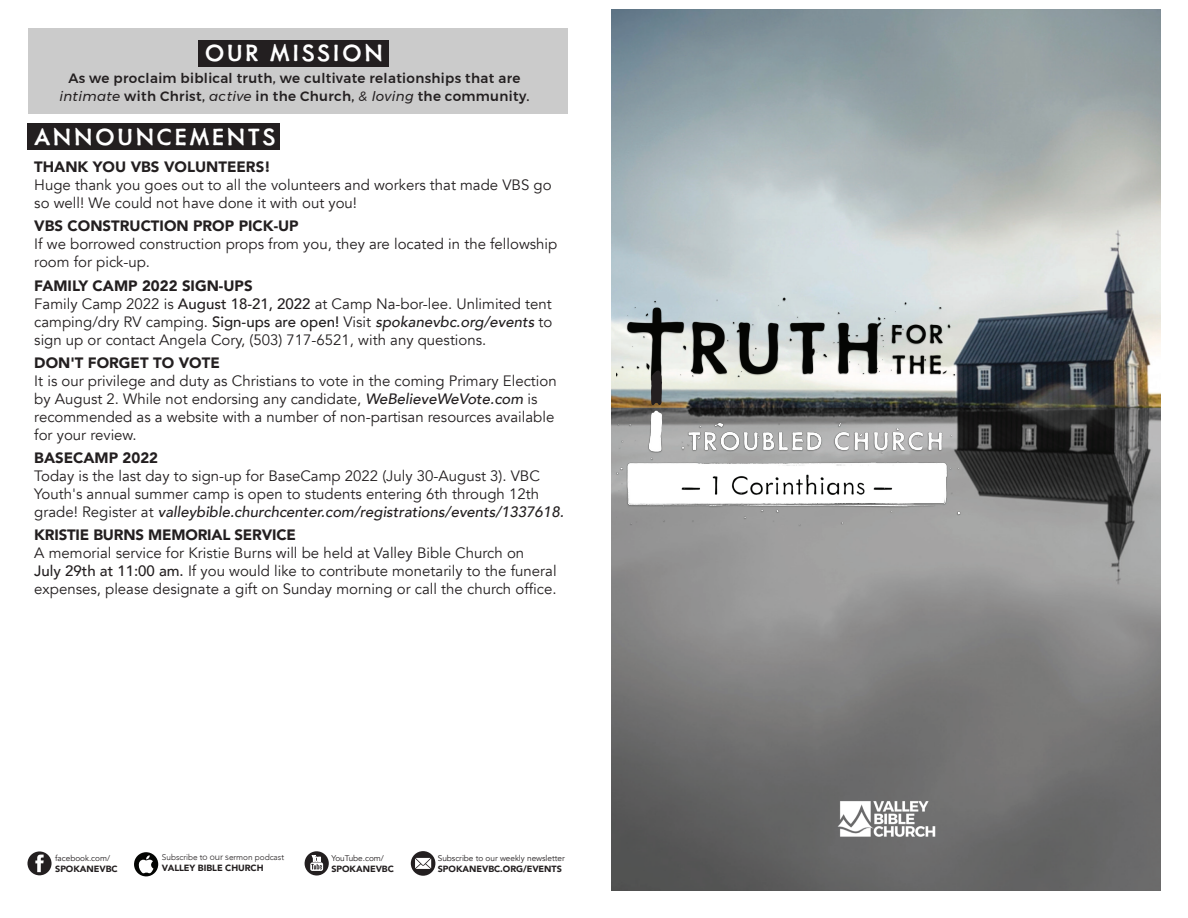
<style>
.page{position:relative;width:1188px;height:918px;background:#fff}
.page>*{position:absolute;margin:0;border:0;box-sizing:border-box;transform-origin:0 0}
.t1{font:500 27px "Metallophile Sp 8";letter-spacing:.08em;color:#fff}
.t2{font:15px/18px "Avenir";color:#231f20}
.t3{font:900 15px "Avenir";color:#231f20}
.t4{font:500 13.5px/18px "Montserrat";letter-spacing:.025em;color:#231f20;text-align:center}
.t5{font:900 9px "Avenir";letter-spacing:-.005em;color:#231f20}
.t6{font:8.25px "Avenir";letter-spacing:-.005em;color:#231f20}
.t7{font:300 8.25px "Avenir";letter-spacing:-.005em;color:#231f20}
.s1{font-weight:400;font-style:italic}
.s2{font-weight:900}
.s3{font-weight:500}
.s4{font-weight:500;font-style:italic}
.s5{font-family:"Montserrat"}
</style>
<div class="page">
<svg style="left:27px;top:851px;width:25px;height:24px"></svg>
<svg style="left:305px;top:851px;width:24px;height:25px"></svg>
<svg style="left:411px;top:851px;width:24px;height:25px"></svg>
<svg style="left:415px;top:858px;width:16px;height:11px"></svg>
<img style="left:611px;top:9px;width:549px;height:882px">
<img style="left:838px;top:800px;width:97px;height:37px">
<svg style="left:134px;top:852px;width:24px;height:24px"></svg>
<img style="left:616px;top:412px;width:498px;height:150px">
<img style="left:616px;top:250px;width:498px;height:131px">
<svg style="left:651px;top:371px;width:11px;height:34px"></svg>
<svg style="left:651px;top:411px;width:11px;height:28px"></svg>
<div style="left:27px;top:123px;width:253px;height:27px;background:#231f20"></div>
<div style="left:28px;top:28px;width:540px;height:86px;background:#cbcbcb"></div>
<div style="left:199px;top:41px;width:190px;height:26px;background:#231f20"></div>
<h1 class="t1" style="left:204px;top:37px;width:180px">OUR MISSION</h1>
<p class="t4" style="left:59px;top:69px;width:472px">As we proclaim biblical truth, we cultivate relationships that are <span class="s1">intimate</span> with Christ, <span class="s1">active</span> in the Church, <span class="s1">&amp; loving</span> the community.</p>
<h1 class="t1" style="left:34px;top:120px;width:243px">ANNOUNCEMENTS</h1>
<p class="t3" style="left:34px;top:154px;width:238px">THANK YOU VBS VOLUNTEERS!</p>
<p class="t2" style="left:34px;top:176px;width:519px">Huge thank you goes out to all the volunteers and workers that made VBS go so well! We could not have done it with out you!</p>
<p class="t3" style="left:34px;top:213px;width:266px">VBS CONSTRUCTION PROP PICK-UP</p>
<p class="t2" style="left:34px;top:235px;width:525px">If we borrowed construction props from you, they are located in the fellowship room for pick-up.</p>
<p class="t2" style="left:34px;top:277px;width:520px"><span class="s2">FAMILY CAMP 2022 SIGN-UPS<br></span>Family Camp 2022 is <span class="s3">August 18-21, 2022</span> at Camp Na-bor-lee. Unlimited tent camping/dry RV camping. <span class="s3">Sign-ups are open!</span> Visit <span class="s4">spokanevbc.org/events</span> to sign up or contact Angela Cory, (503) 717-6521, with any questions.</p>
<p class="t3" style="left:34px;top:350px;width:187px">DON'T FORGET TO VOTE</p>
<p class="t2" style="left:34px;top:372px;width:524px">It is our privilege and duty as Christians to vote in the coming Primary Election by August 2. While not endorsing any candidate, <span class="s4">WeBelieveWeVote.com</span> is recommended as a website with a number of non-partisan resources available for your review.</p>
<p class="t3" style="left:34px;top:445px;width:125px">BASECAMP 2022</p>
<p class="t2" style="left:34px;top:467px;width:531px">Today is the last day to sign-up for BaseCamp 2022 (July 30-August 3). VBC<br>Youth's annual summer camp is open to students entering 6th through 12th grade! Register at <span class="s4">valleybible.churchcenter.com/registrations/events/1337618.</span></p>
<p class="t3" style="left:34px;top:522px;width:263px">KRISTIE BURNS MEMORIAL SERVICE</p>
<p class="t2" style="left:34px;top:544px;width:524px">A memorial service for Kristie Burns will be held at Valley Bible Church on<br><span class="s3">July 29th at 11:00 am.</span> If you would like to contribute monetarily to the funeral expenses, please designate a gift on Sunday morning or call the church office.</p>
<p class="t6" style="left:55px;top:853px;width:56px">facebook.com/</p>
<p class="t5" style="left:55px;top:861px;width:64px">SPOKANEVBC</p>
<p class="t7" style="left:162px;top:853px;width:124px">Subscribe t<span class="s5">o our s</span>ermon podcast</p>
<p class="t5" style="left:162px;top:860px;width:103px">VALLEY BIBLE CHURCH</p>
<p class="t6" style="left:331px;top:853px;width:54px">YouTube.com/</p>
<p class="t5" style="left:331px;top:861px;width:64px">SPOKANEVBC</p>
<p class="t6" style="left:438px;top:854px;width:129px">Subscribe to our weekly newsletter</p>
<p class="t5" style="left:438px;top:861px;width:126px">SPOKANEVBC.ORG/EVENTS</p>
</div>
